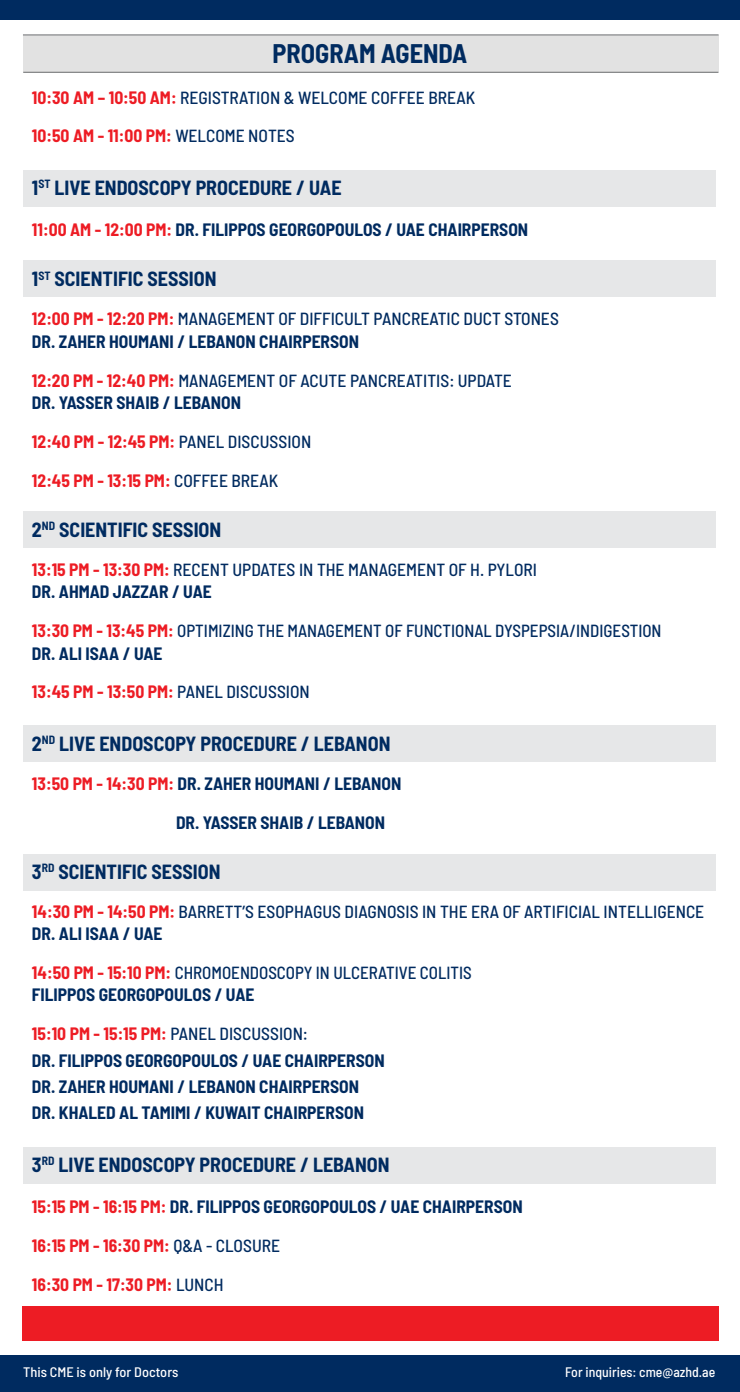
<style>
.page{position:relative;width:740px;height:1392px;background:#fff}
.page>*{position:absolute;margin:0;border:0;box-sizing:border-box;transform-origin:0 0}
.t1{font:700 semi-condensed 26.25px "Barlow";color:#002b60}
.t2{font:700 semi-condensed 20px "Barlow";color:#002b60}
.t3{font:500 semi-condensed 17.5px/22.5px "Barlow";color:#002b60}
.t4{font:700 semi-condensed 17.5px/26.3px "Barlow";color:#002b60}
.t5{font:700 semi-condensed 17.5px "Barlow";color:#ed1c24}
.t6{font:500 semi-condensed 13.75px "Barlow";color:#fff}
.t7{font:500 semi-condensed 13.75px "Barlow";color:#fff;scale:1.04 1}
.s1{font-weight:700;color:#ed1c24}
.s2{font-weight:500;color:#002b60}
.s3{color:#ed1c24}
.s4{font-weight:700}
.s5{font-weight:500}
</style>
<div class="page">
<div style="left:0;top:1355px;width:739px;height:37px;background:#002b60"></div>
<div style="left:0;top:0;width:739px;height:20px;background:#002b60"></div>
<div style="left:24px;top:261px;width:692px;height:36px;background:#e6e7e8"></div>
<div style="left:24px;top:511px;width:692px;height:36px;background:#e6e7e8"></div>
<div style="left:24px;top:170px;width:692px;height:36px;background:#e6e7e8"></div>
<div style="left:24px;top:726px;width:692px;height:36px;background:#e6e7e8"></div>
<div style="left:24px;top:854px;width:692px;height:36px;background:#e6e7e8"></div>
<div style="left:24px;top:1147px;width:692px;height:36px;background:#e6e7e8"></div>
<div style="left:23px;top:35px;width:695px;height:37px;background:#e2e2e2"></div>
<hr style="left:23px;top:72px;width:695px;height:1px;background:#6d6f71">
<hr style="left:23px;top:35px;width:695px;height:1px;background:#6d6f71">
<div style="left:22px;top:1306px;width:696px;height:35px;background:#ed1c24"></div>
<h1 class="t1" style="left:272px;top:35px;width:196px">PROGRAM AGENDA</h1>
<p class="t3" style="left:32px;top:85px;width:444px"><span class="s1">10:30 AM – 10:50 AM:</span> REGISTRATION &amp; WELCOME COFFEE BREAK</p>
<p class="t5" style="left:32px;top:123px;width:264px">10:50 AM - 11:00 PM: <span class="s2">WELCOME NOTES</span></p>
<p class="t2" style="left:32px;top:173px;width:311px">1<sup>ST</sup> LIVE ENDOSCOPY PROCEDURE / UAE</p>
<p class="t4" style="left:32px;top:216px;width:497px"><span class="s3">11:00 AM - 12:00 PM:</span> DR. FILIPPOS GEORGOPOULOS / UAE CHAIRPERSON</p>
<p class="t2" style="left:32px;top:265px;width:186px">1<sup>ST</sup> SCIENTIFIC SESSION</p>
<p class="t3" style="left:32px;top:306px;width:528px"><span class="s1">12:00 PM - 12:20 PM:</span> MANAGEMENT OF DIFFICULT PANCREATIC DUCT STONES<br><span class="s4">DR. ZAHER HOUMANI / LEBANON CHAIRPERSON</span></p>
<p class="t3" style="left:32px;top:368px;width:481px"><span class="s1">12:20 PM - 12:40 PM:</span> MANAGEMENT OF ACUTE PANCREATITIS: UPDATE<br><span class="s4">DR. YASSER SHAIB / LEBANON</span></p>
<p class="t5" style="left:32px;top:429px;width:281px">12:40 PM - 12:45 PM: <span class="s2">PANEL DISCUSSION</span></p>
<p class="t5" style="left:32px;top:468px;width:248px">12:45 PM - 13:15 PM: <span class="s2">COFFEE BREAK</span></p>
<p class="t2" style="left:32px;top:515px;width:191px">2<sup>ND</sup> SCIENTIFIC SESSION</p>
<p class="t3" style="left:32px;top:557px;width:506px"><span class="s1">13:15 PM - 13:30 PM:</span> RECENT UPDATES IN THE MANAGEMENT OF H. PYLORI<br><span class="s4">DR. AHMAD JAZZAR / UAE</span></p>
<p class="t3" style="left:32px;top:618px;width:631px"><span class="s1">13:30 PM - 13:45 PM:</span> OPTIMIZING THE MANAGEMENT OF FUNCTIONAL DYSPEPSIA/INDIGESTION<br><span class="s4">DR. ALI ISAA / UAE</span></p>
<p class="t5" style="left:32px;top:679px;width:279px">13:45 PM - 13:50 PM: <span class="s2">PANEL DISCUSSION</span></p>
<p class="t2" style="left:32px;top:729px;width:360px">2<sup>ND</sup> LIVE ENDOSCOPY PROCEDURE / LEBANON</p>
<p class="t4" style="left:32px;top:769px;width:371px"><span class="s3">13:50 PM - 14:30 PM:</span> DR. ZAHER HOUMANI / LEBANON</p>
<p class="t4" style="left:176px;top:808px;width:210px">DR. YASSER SHAIB / LEBANON</p>
<p class="t2" style="left:32px;top:857px;width:190px">3<sup>RD</sup> SCIENTIFIC SESSION</p>
<p class="t3" style="left:32px;top:899px;width:673px"><span class="s1">14:30 PM - 14:50 PM:</span> BARRETT’S ESOPHAGUS DIAGNOSIS IN THE ERA OF ARTIFICIAL INTELLIGENCE<br><span class="s4">DR. ALI ISAA / UAE</span></p>
<p class="t3" style="left:32px;top:960px;width:441px"><span class="s1">14:50 PM - 15:10 PM:</span> CHROMOENDOSCOPY IN ULCERATIVE COLITIS<br><span class="s4">FILIPPOS GEORGOPOULOS / UAE</span></p>
<p class="t4" style="left:32px;top:1019px;width:354px"><span class="s3">15:10 PM - 15:15 PM:</span> <span class="s5">PANEL DISCUSSION:<br></span>DR. FILIPPOS GEORGOPOULOS / UAE CHAIRPERSON DR. ZAHER HOUMANI / LEBANON CHAIRPERSON DR. KHALED AL TAMIMI / KUWAIT CHAIRPERSON</p>
<p class="t2" style="left:32px;top:1150px;width:359px">3<sup>RD</sup> LIVE ENDOSCOPY PROCEDURE / LEBANON</p>
<p class="t4" style="left:32px;top:1192px;width:492px"><span class="s3">15:15 PM - 16:15 PM:</span> DR. FILIPPOS GEORGOPOULOS / UAE CHAIRPERSON</p>
<p class="t5" style="left:32px;top:1233px;width:249px">16:15 PM - 16:30 PM: <span class="s2">Q&amp;A - CLOSURE</span></p>
<p class="t5" style="left:32px;top:1272px;width:193px">16:30 PM - 17:30 PM: <span class="s2">LUNCH</span></p>
<p class="t7" style="left:23px;top:1361px;width:151px">This CME is only for Doctors</p>
<p class="t6" style="left:565px;top:1361px;width:152px">For inquiries: cme@azhd.ae</p>
</div>
